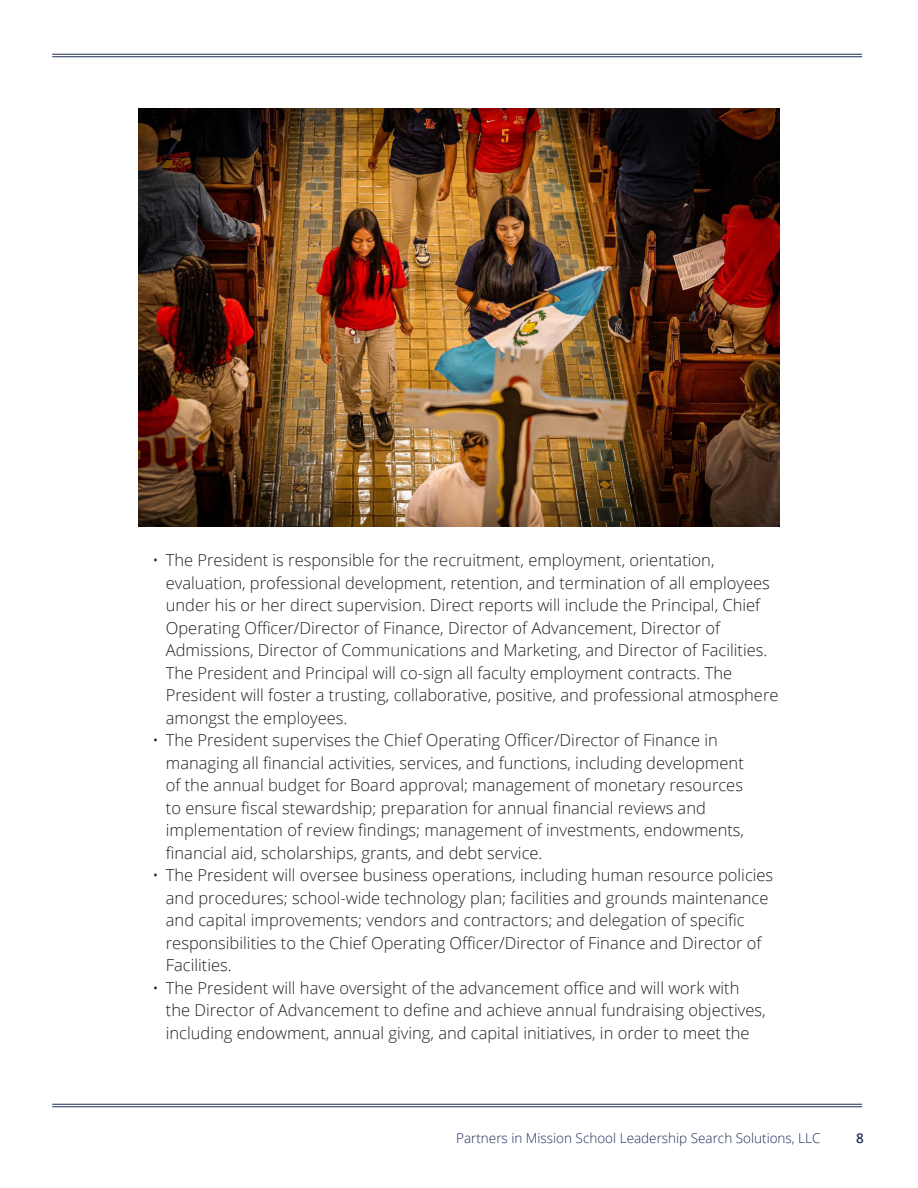
<style>
.page{position:relative;width:918px;height:1188px;background:#fff}
.page>*{position:absolute;margin:0;border:0;box-sizing:border-box;transform-origin:0 0}
.t1{font:300 16.5px/22.5px "Open Sans";color:#231f20}
.t2{font:300 13.5px "Open Sans";color:#1f2d5a}
.t3{font:600 13.5px "Open Sans";color:#1f2d5a}
</style>
<div class="page">
<hr style="left:52px;top:54px;width:810px;height:1px;background:#1f2d5a">
<hr style="left:52px;top:56px;width:810px;height:1px;background:#1f2d5a">
<hr style="left:52px;top:1104px;width:810px;height:1px;background:#1f2d5a">
<hr style="left:52px;top:1106px;width:810px;height:1px;background:#1f2d5a">
<img style="left:139px;top:108px;width:640px;height:418px">
<p class="t1" style="left:166px;top:548px;width:614px;text-indent:-14px">• The President is responsible for the recruitment, employment, orientation, evaluation, professional development, retention, and termination of all employees under his or her direct supervision. Direct reports will include the Principal, Chief Operating Officer/Director of Finance, Director of Advancement, Director of Admissions, Director of Communications and Marketing, and Director of Facilities.<br>The President and Principal will co-sign all faculty employment contracts. The President will foster a trusting, collaborative, positive, and professional atmosphere amongst the employees.</p>
<p class="t1" style="left:166px;top:728px;width:580px;text-indent:-14px">• The President supervises the Chief Operating Officer/Director of Finance in managing all financial activities, services, and functions, including development of the annual budget for Board approval; management of monetary resources to ensure fiscal stewardship; preparation for annual financial reviews and implementation of review findings; management of investments, endowments, financial aid, scholarships, grants, and debt service.</p>
<p class="t1" style="left:166px;top:863px;width:609px;text-indent:-14px">• The President will oversee business operations, including human resource policies and procedures; school-wide technology plan; facilities and grounds maintenance and capital improvements; vendors and contractors; and delegation of specific responsibilities to the Chief Operating Officer/Director of Finance and Director of Facilities.</p>
<p class="t1" style="left:166px;top:976px;width:601px;text-indent:-14px">• The President will have oversight of the advancement office and will work with the Director of Advancement to define and achieve annual fundraising objectives, including endowment, annual giving, and capital initiatives, in order to meet the</p>
<p class="t2" style="left:456px;top:1129px;width:366px">Partners in Mission School Leadership Search Solutions, LLC</p>
<p class="t3" style="left:856px;top:1128px;width:9px">8</p>
</div>
